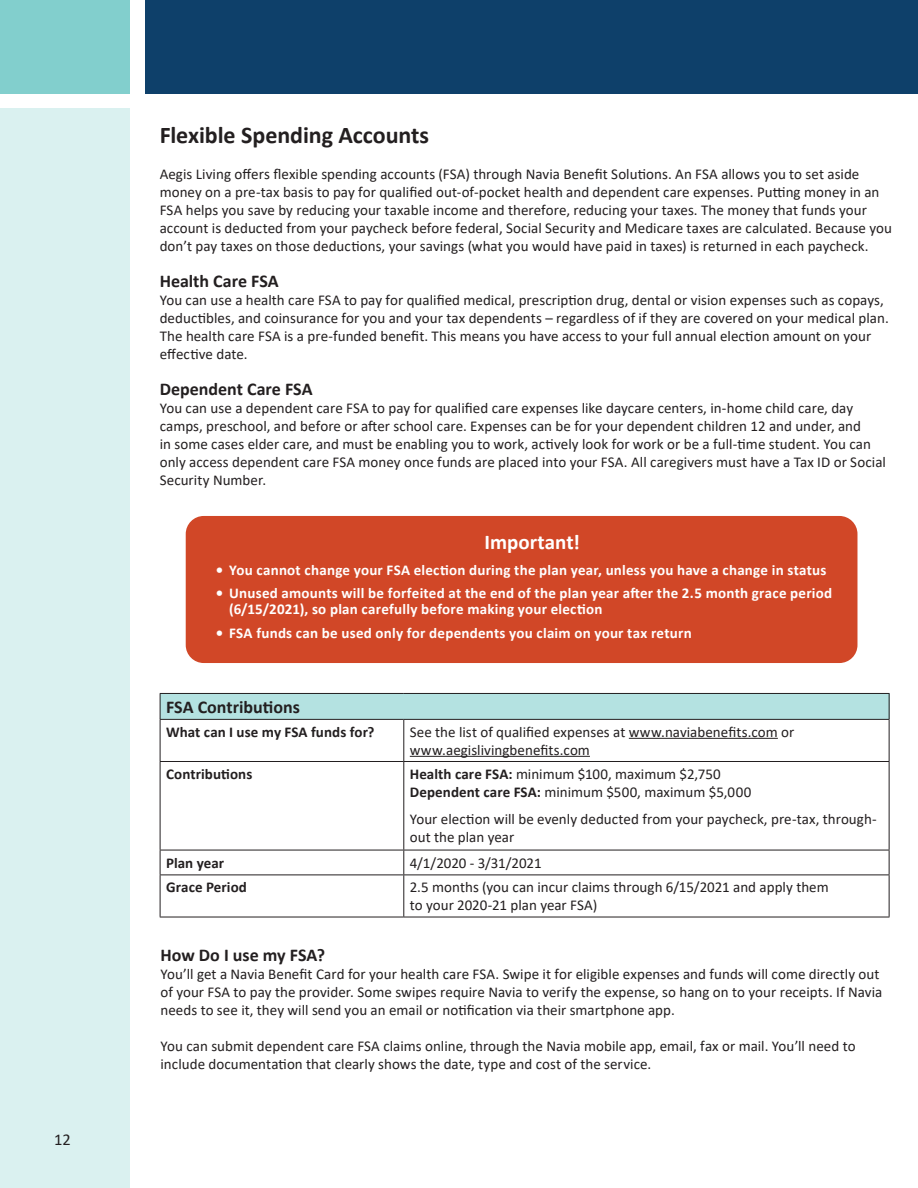
<style>
.page{position:relative;width:918px;height:1188px;background:#fff}
.page>*{position:absolute;margin:0;border:0;box-sizing:border-box;transform-origin:0 0}
.Heading{font:700 24px "Calibri";letter-spacing:-.005em;color:#231f20}
.t1{font:700 21px "Calibri";letter-spacing:-.005em;color:#fff}
.t2{font:700 18px "Calibri";color:#231f20}
.t3{font:16.5px "Calibri";color:#231f20}
.Heading-2{font:15px/18px "Calibri";letter-spacing:.005em;color:#231f20}
.t4{font:700 15px/16.5px "Calibri";letter-spacing:.015em;color:#fff}
.Heading-3{font:700 15px "Calibri";letter-spacing:.005em;color:#231f20}
.s1{font-weight:700}
</style>
<div class="page">
<div style="left:0;top:0;width:130px;height:94px;background:#82cfcd"></div>
<div style="left:0;top:108px;width:130px;height:1080px;background:#daf1f0"></div>
<div style="left:145px;top:0;width:773px;height:94px;background:#0e406a"></div>
<div style="left:160px;top:693px;width:729px;height:26px;background:#b4e2e1"></div>
<hr style="left:160px;top:693px;width:244px;height:1px;background:#231f20">
<svg style="left:160px;top:694px;width:1px;height:25px"></svg>
<hr style="left:404px;top:693px;width:486px;height:1px;background:#231f20">
<svg style="left:889px;top:694px;width:1px;height:25px"></svg>
<hr style="left:160px;top:719px;width:244px;height:1px;background:#231f20">
<hr style="left:160px;top:720px;width:1px;height:41px;background:#231f20">
<hr style="left:404px;top:719px;width:486px;height:1px;background:#231f20">
<hr style="left:403px;top:720px;width:1px;height:41px;background:#231f20">
<hr style="left:889px;top:720px;width:1px;height:41px;background:#231f20">
<hr style="left:160px;top:761px;width:244px;height:1px;background:#231f20">
<hr style="left:160px;top:762px;width:1px;height:88px;background:#231f20">
<hr style="left:404px;top:761px;width:486px;height:1px;background:#231f20">
<hr style="left:403px;top:762px;width:1px;height:88px;background:#231f20">
<hr style="left:889px;top:762px;width:1px;height:88px;background:#231f20">
<hr style="left:160px;top:850px;width:244px;height:1px;background:#231f20">
<svg style="left:160px;top:850px;width:1px;height:25px"></svg>
<hr style="left:404px;top:850px;width:486px;height:1px;background:#231f20">
<svg style="left:403px;top:850px;width:1px;height:25px"></svg>
<svg style="left:889px;top:850px;width:1px;height:25px"></svg>
<hr style="left:160px;top:875px;width:244px;height:1px;background:#231f20">
<hr style="left:160px;top:875px;width:1px;height:42px;background:#231f20">
<hr style="left:404px;top:875px;width:486px;height:1px;background:#231f20">
<hr style="left:403px;top:875px;width:1px;height:42px;background:#231f20">
<hr style="left:889px;top:875px;width:1px;height:42px;background:#231f20">
<hr style="left:160px;top:917px;width:244px;height:1px;background:#231f20">
<hr style="left:404px;top:917px;width:486px;height:1px;background:#231f20">
<hr style="left:629px;top:738px;width:149px;height:1px;background:#231f20">
<hr style="left:410px;top:756px;width:180px;height:1px;background:#231f20">
<div style="left:186px;top:516px;width:671px;height:147px;background:#d14727;border-radius:18px"></div>
<p class="t3" style="left:54px;top:1128px;width:18px">12</p>
<p class="Heading" style="left:160px;top:118px;width:271px">Flexible Spending Accounts</p>
<p class="Heading-2" style="left:160px;top:165px;width:734px">Aegis Living offers flexible spending accounts (FSA) through Navia Benefit Solutions. An FSA allows you to set aside money on a pre-tax basis to pay for qualified out-of-pocket health and dependent care expenses. Putting money in an FSA helps you save by reducing your taxable income and therefore, reducing your taxes. The money that funds your account is deducted from your paycheck before federal, Social Security and Medicare taxes are calculated. Because you don’t pay taxes on those deductions, your savings (what you would have paid in taxes) is returned in each paycheck.</p>
<p class="t2" style="left:160px;top:268px;width:121px">Health Care FSA</p>
<p class="Heading-2" style="left:160px;top:291px;width:731px">You can use a health care FSA to pay for qualified medical, prescription drug, dental or vision expenses such as copays, deductibles, and coinsurance for you and your tax dependents – regardless of if they are covered on your medical plan.<br>The health care FSA is a pre-funded benefit. This means you have access to your full annual election amount on your effective date.</p>
<p class="t2" style="left:160px;top:376px;width:154px">Dependent Care FSA</p>
<p class="Heading-2" style="left:160px;top:399px;width:728px">You can use a dependent care FSA to pay for qualified care expenses like daycare centers, in-home child care, day camps, preschool, and before or after school care. Expenses can be for your dependent children 12 and under, and<br>in some cases elder care, and must be enabling you to work, actively look for work or be a full-time student. You can only access dependent care FSA money once funds are placed into your FSA. All caregivers must have a Tax ID or Social Security Number.</p>
<p class="t1" style="left:485px;top:527px;width:97px">Important!</p>
<p class="t4" style="left:216px;top:561px;width:612px">• You cannot change your FSA election during the plan year, unless you have a change in status</p>
<p class="t4" style="left:229px;top:584px;width:605px;text-indent:-14px">• Unused amounts will be forfeited at the end of the plan year after the 2.5 month grace period (6/15/2021), so plan carefully before making your election</p>
<p class="t4" style="left:216px;top:624px;width:478px">• FSA funds can be used only for dependents you claim on your tax return</p>
<p class="t2" style="left:166px;top:694px;width:135px">FSA Contributions</p>
<p class="Heading-3" style="left:166px;top:721px;width:210px">What can I use my FSA funds for?</p>
<p class="Heading-2" style="left:410px;top:722px;width:386px">See the list of qualified expenses at www.naviabenefits.com or www.aegislivingbenefits.com</p>
<p class="Heading-3" style="left:166px;top:763px;width:88px">Contributions</p>
<p class="Heading-2" style="left:410px;top:764px;width:312px"><span class="s1">Health care FSA:</span> minimum $100, maximum $2,750</p>
<p class="Heading-2" style="left:410px;top:782px;width:343px"><span class="s1">Dependent care FSA:</span> minimum $500, maximum $5,000</p>
<p class="Heading-2" style="left:410px;top:809px;width:468px">Your election will be evenly deducted from your paycheck, pre-tax, through&shy;out the plan year</p>
<p class="Heading-3" style="left:166px;top:853px;width:60px">Plan year</p>
<p class="Heading-2" style="left:410px;top:854px;width:133px">4/1/2020 - 3/31/2021</p>
<p class="Heading-3" style="left:166px;top:877px;width:82px">Grace Period</p>
<p class="Heading-2" style="left:410px;top:878px;width:420px">2.5 months (you can incur claims through 6/15/2021 and apply them to your 2020-21 plan year FSA)</p>
<p class="t2" style="left:161px;top:942px;width:166px">How Do I use my FSA?</p>
<p class="Heading-2" style="left:161px;top:964px;width:723px">You’ll get a Navia Benefit Card for your health care FSA. Swipe it for eligible expenses and funds will come directly out of your FSA to pay the provider. Some swipes require Navia to verify the expense, so hang on to your receipts. If Navia needs to see it, they will send you an email or notification via their smartphone app.</p>
<p class="Heading-2" style="left:161px;top:1036px;width:697px">You can submit dependent care FSA claims online, through the Navia mobile app, email, fax or mail. You’ll need to include documentation that clearly shows the date, type and cost of the service.</p>
</div>
